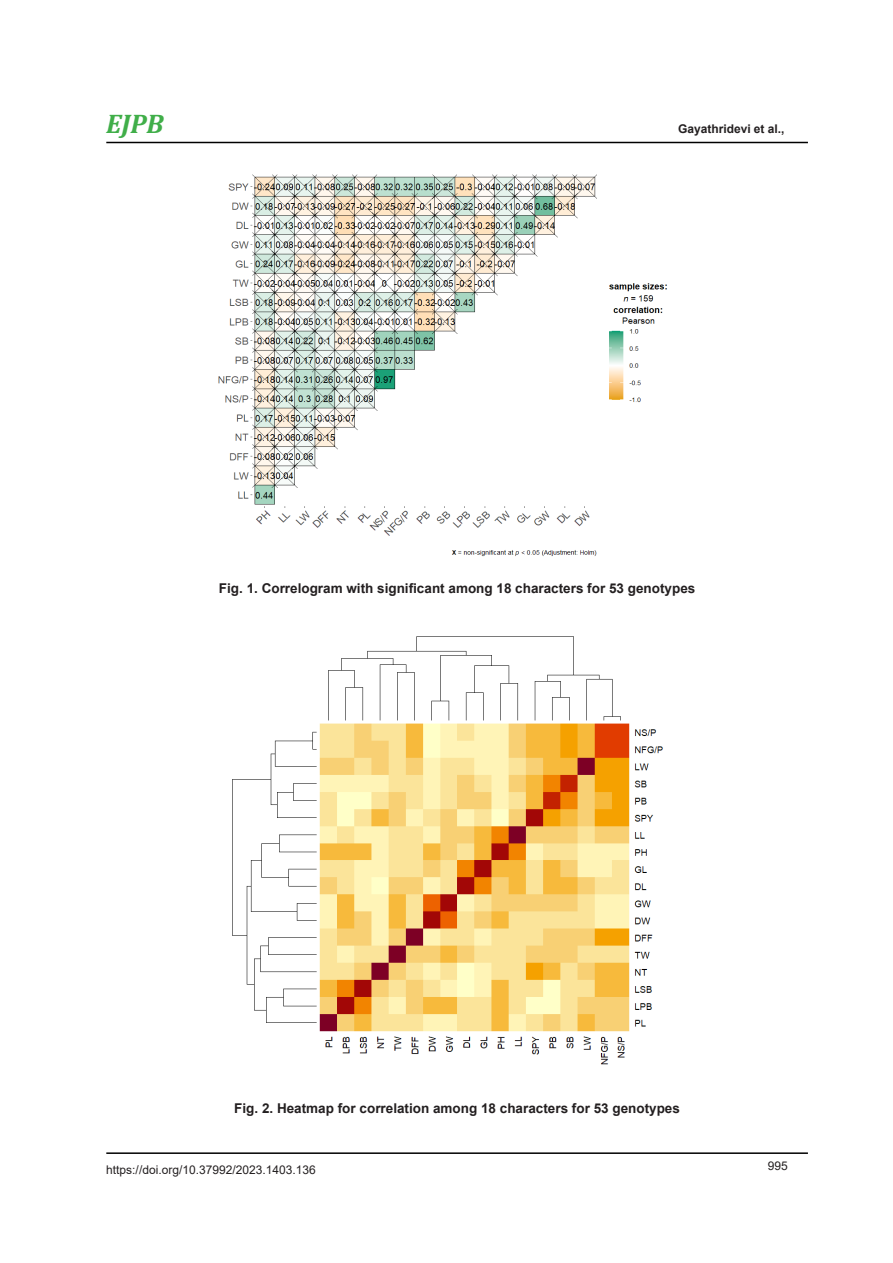
<style>
.page{position:relative;width:893px;height:1263px;background:#fff}
.page>*{position:absolute;margin:0;border:0;box-sizing:border-box;transform-origin:0 0}
.t1{font:italic 700 27px "Cambria";color:#40ae49}
.Default{font:700 13.5px "Arial";color:#231f20}
.t2{font:12px "Arial";color:#231f20}
.t3{font:700 12px "Arial";color:#231f20}
</style>
<div class="page">
<hr style="left:106px;top:1152px;width:702px;height:2px;background:#000">
<hr style="left:106px;top:142px;width:702px;height:1px;background:#000">
<img style="left:218px;top:174px;width:449px;height:383px">
<img style="left:232px;top:636px;width:431px;height:429px">
<h1 class="t1" style="left:106px;top:105px;width:59px">EJPB</h1>
<p class="t3" style="left:678px;top:121px;width:108px">Gayathridevi et al.,</p>
<p class="Default" style="left:219px;top:579px;width:478px">Fig. 1. Correlogram with significant among 18 characters for 53 genotypes</p>
<p class="Default" style="left:234px;top:1099px;width:447px">Fig. 2. Heatmap for correlation among 18 characters for 53 genotypes</p>
<p class="t2" style="left:106px;top:1161px;width:211px">https://doi.org/10.37992/2023.1403.136</p>
<p class="t2" style="left:768px;top:1157px;width:22px">995</p>
</div>
